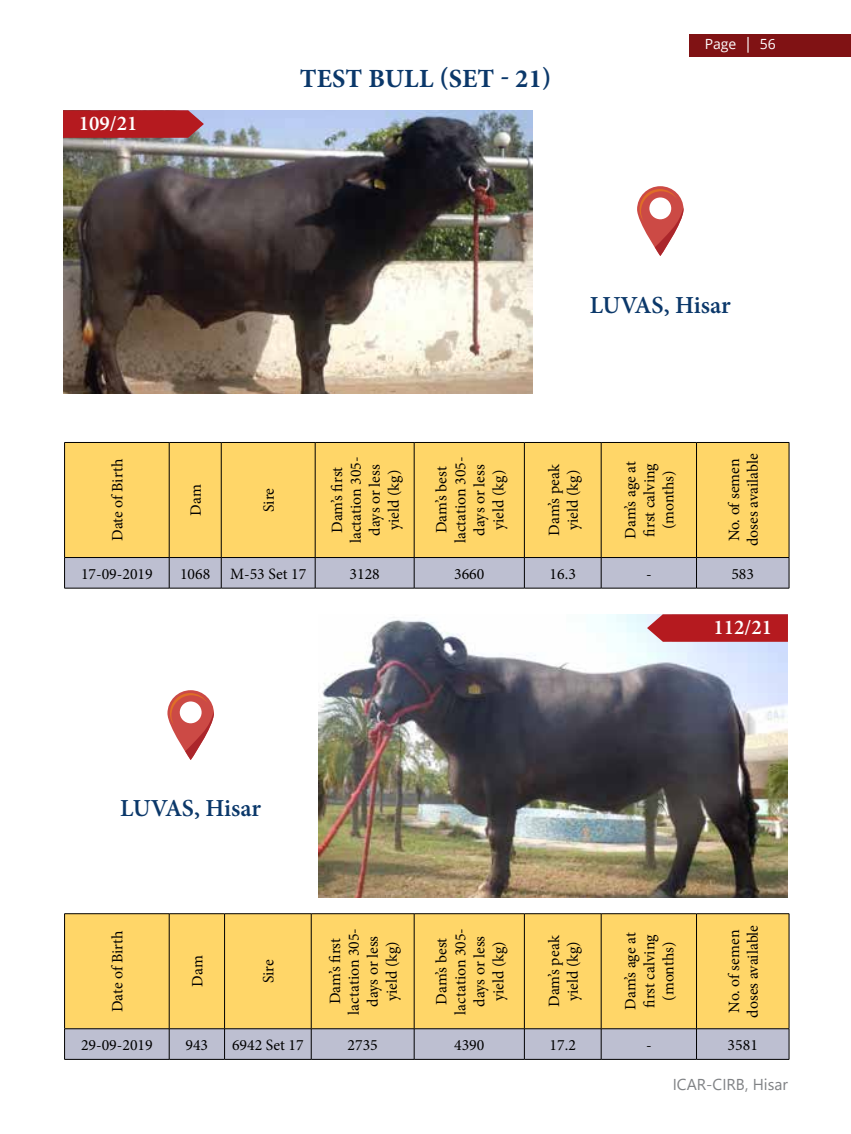
<style>
.page{position:relative;width:851px;height:1134px;background:#fff}
.page>*{position:absolute;margin:0;border:0;box-sizing:border-box;transform-origin:0 0}
.t1{font:700 26.25px "Minion Pro";letter-spacing:.01em;color:#0b386a}
.t2{font:600 24.5px "Minion Pro";letter-spacing:-.01em;color:#0b386a}
.t3{font:600 21px "Minion Pro";color:#fff}
.t4{font:15.75px/18.9px "Minion Pro";color:#000;text-align:center}
.t5{font:15.75px "Segoe UI";color:#808285}
.t6{font:14px "Open Sans";color:#fff}
.s1{font-size:15.75px}
</style>
<div class="page">
<div style="left:689px;top:34px;width:161px;height:23px;background:#801214"></div>
<svg style="left:167px;top:690px;width:47px;height:70px"></svg>
<svg style="left:170px;top:693px;width:44px;height:67px"></svg>
<svg style="left:637px;top:186px;width:46px;height:70px"></svg>
<svg style="left:639px;top:189px;width:44px;height:67px"></svg>
<img style="left:318px;top:614px;width:470px;height:284px">
<img style="left:63px;top:110px;width:469px;height:284px">
<svg style="left:63px;top:110px;width:141px;height:28px"></svg>
<svg style="left:647px;top:614px;width:141px;height:28px"></svg>
<div style="left:65px;top:443px;width:723px;height:114px;background:#ffd668"></div>
<div style="left:65px;top:558px;width:723px;height:30px;background:#bdbfd1"></div>
<hr style="left:64px;top:442px;width:105px;height:1px;background:#000">
<hr style="left:64px;top:443px;width:1px;height:114px;background:#000">
<hr style="left:169px;top:442px;width:52px;height:1px;background:#000">
<hr style="left:169px;top:443px;width:1px;height:114px;background:#000">
<hr style="left:221px;top:442px;width:94px;height:1px;background:#000">
<hr style="left:221px;top:443px;width:1px;height:114px;background:#000">
<hr style="left:315px;top:442px;width:99px;height:1px;background:#000">
<hr style="left:315px;top:443px;width:1px;height:114px;background:#000">
<hr style="left:414px;top:442px;width:110px;height:1px;background:#000">
<hr style="left:414px;top:443px;width:1px;height:114px;background:#000">
<hr style="left:524px;top:442px;width:77px;height:1px;background:#000">
<hr style="left:524px;top:443px;width:1px;height:114px;background:#000">
<hr style="left:601px;top:442px;width:95px;height:1px;background:#000">
<hr style="left:601px;top:443px;width:1px;height:114px;background:#000">
<hr style="left:696px;top:442px;width:93px;height:1px;background:#000">
<hr style="left:696px;top:443px;width:1px;height:114px;background:#000">
<hr style="left:788px;top:443px;width:1px;height:114px;background:#000">
<hr style="left:64px;top:557px;width:105px;height:1px;background:#000">
<hr style="left:64px;top:558px;width:1px;height:30px;background:#000">
<hr style="left:169px;top:557px;width:52px;height:1px;background:#000">
<hr style="left:169px;top:558px;width:1px;height:30px;background:#000">
<hr style="left:221px;top:557px;width:94px;height:1px;background:#000">
<hr style="left:221px;top:558px;width:1px;height:30px;background:#000">
<hr style="left:315px;top:557px;width:99px;height:1px;background:#000">
<hr style="left:315px;top:558px;width:1px;height:30px;background:#000">
<hr style="left:414px;top:557px;width:110px;height:1px;background:#000">
<hr style="left:414px;top:558px;width:1px;height:30px;background:#000">
<hr style="left:524px;top:557px;width:77px;height:1px;background:#000">
<hr style="left:524px;top:558px;width:1px;height:30px;background:#000">
<hr style="left:601px;top:557px;width:95px;height:1px;background:#000">
<hr style="left:601px;top:558px;width:1px;height:30px;background:#000">
<hr style="left:696px;top:557px;width:93px;height:1px;background:#000">
<hr style="left:696px;top:558px;width:1px;height:30px;background:#000">
<hr style="left:788px;top:558px;width:1px;height:30px;background:#000">
<hr style="left:64px;top:588px;width:105px;height:1px;background:#000">
<hr style="left:169px;top:588px;width:52px;height:1px;background:#000">
<hr style="left:221px;top:588px;width:94px;height:1px;background:#000">
<hr style="left:315px;top:588px;width:99px;height:1px;background:#000">
<hr style="left:414px;top:588px;width:110px;height:1px;background:#000">
<hr style="left:524px;top:588px;width:77px;height:1px;background:#000">
<hr style="left:601px;top:588px;width:95px;height:1px;background:#000">
<hr style="left:696px;top:588px;width:93px;height:1px;background:#000">
<div style="left:65px;top:914px;width:723px;height:114px;background:#ffd668"></div>
<svg style="left:65px;top:1029px;width:723px;height:30px"></svg>
<hr style="left:64px;top:913px;width:105px;height:1px;background:#000">
<hr style="left:64px;top:914px;width:1px;height:115px;background:#000">
<hr style="left:169px;top:913px;width:55px;height:1px;background:#000">
<hr style="left:169px;top:914px;width:1px;height:115px;background:#000">
<hr style="left:224px;top:913px;width:87px;height:1px;background:#000">
<hr style="left:224px;top:914px;width:1px;height:115px;background:#000">
<hr style="left:311px;top:913px;width:103px;height:1px;background:#000">
<hr style="left:311px;top:914px;width:1px;height:115px;background:#000">
<hr style="left:414px;top:913px;width:110px;height:1px;background:#000">
<hr style="left:414px;top:914px;width:1px;height:115px;background:#000">
<hr style="left:524px;top:913px;width:77px;height:1px;background:#000">
<hr style="left:524px;top:914px;width:1px;height:115px;background:#000">
<hr style="left:601px;top:913px;width:95px;height:1px;background:#000">
<hr style="left:601px;top:914px;width:1px;height:115px;background:#000">
<hr style="left:696px;top:913px;width:93px;height:1px;background:#000">
<hr style="left:696px;top:914px;width:1px;height:115px;background:#000">
<hr style="left:788px;top:914px;width:1px;height:115px;background:#000">
<hr style="left:64px;top:1028px;width:105px;height:1px;background:#000">
<hr style="left:64px;top:1029px;width:1px;height:30px;background:#000">
<hr style="left:169px;top:1028px;width:55px;height:1px;background:#000">
<hr style="left:169px;top:1029px;width:1px;height:30px;background:#000">
<hr style="left:224px;top:1028px;width:87px;height:1px;background:#000">
<hr style="left:224px;top:1029px;width:1px;height:30px;background:#000">
<hr style="left:311px;top:1028px;width:103px;height:1px;background:#000">
<hr style="left:311px;top:1029px;width:1px;height:30px;background:#000">
<hr style="left:414px;top:1028px;width:110px;height:1px;background:#000">
<hr style="left:414px;top:1029px;width:1px;height:30px;background:#000">
<hr style="left:524px;top:1028px;width:77px;height:1px;background:#000">
<hr style="left:524px;top:1029px;width:1px;height:30px;background:#000">
<hr style="left:601px;top:1028px;width:95px;height:1px;background:#000">
<hr style="left:601px;top:1029px;width:1px;height:30px;background:#000">
<hr style="left:696px;top:1028px;width:93px;height:1px;background:#000">
<hr style="left:696px;top:1029px;width:1px;height:30px;background:#000">
<hr style="left:788px;top:1029px;width:1px;height:30px;background:#000">
<hr style="left:64px;top:1059px;width:105px;height:1px;background:#000">
<hr style="left:169px;top:1059px;width:55px;height:1px;background:#000">
<hr style="left:224px;top:1059px;width:87px;height:1px;background:#000">
<hr style="left:311px;top:1059px;width:103px;height:1px;background:#000">
<hr style="left:414px;top:1059px;width:110px;height:1px;background:#000">
<hr style="left:524px;top:1059px;width:77px;height:1px;background:#000">
<hr style="left:601px;top:1059px;width:95px;height:1px;background:#000">
<hr style="left:696px;top:1059px;width:93px;height:1px;background:#000">
<h3 class="t3" style="left:79px;top:109px;width:60px">109/21</h3>
<h1 class="t1" style="left:300px;top:60px;width:253px">TEST BULL (SET - 21)</h1>
<p class="t6" style="left:704px;top:35px;width:72px">Page <span class="s1">|</span> 56</p>
<p class="t4" style="left:108px;top:541px;width:84px;rotate:-90deg">Date of Birth</p>
<p class="t4" style="left:186px;top:516px;width:33px;rotate:-90deg">Dam</p>
<p class="t4" style="left:259px;top:512px;width:25px;rotate:-90deg">Sire</p>
<h2 class="t2" style="left:589px;top:288px;width:142px">LUVAS, Hisar</h2>
<p class="t4" style="left:327px;top:543px;width:88px;rotate:-90deg">Dam’s first lactation 305- days or less yield (kg)</p>
<p class="t4" style="left:432px;top:543px;width:88px;rotate:-90deg">Dam’s best lactation 305- days or less yield (kg)</p>
<p class="t4" style="left:544px;top:536px;width:73px;rotate:-90deg">Dam’s peak yield (kg)</p>
<p class="t4" style="left:621px;top:539px;width:79px;rotate:-90deg">Dam’s age at first calving (months)</p>
<p class="t4" style="left:724px;top:546px;width:94px;rotate:-90deg">No. of semen doses available</p>
<p class="t4" style="left:81px;top:564px;width:73px">17-09-2019</p>
<p class="t4" style="left:180px;top:564px;width:32px">1068</p>
<p class="t4" style="left:230px;top:564px;width:78px">M-53 Set 17</p>
<p class="t4" style="left:349px;top:564px;width:32px">3128</p>
<p class="t4" style="left:454px;top:564px;width:32px">3660</p>
<p class="t4" style="left:549px;top:564px;width:28px">16.3</p>
<p class="t4" style="left:646px;top:564px;width:7px">-</p>
<p class="t4" style="left:731px;top:564px;width:24px">583</p>
<h3 class="t3" style="left:713px;top:613px;width:60px">112/21</h3>
<h2 class="t2" style="left:120px;top:792px;width:142px">LUVAS, Hisar</h2>
<p class="t4" style="left:108px;top:1012px;width:84px;rotate:-90deg">Date of Birth</p>
<p class="t4" style="left:188px;top:987px;width:33px;rotate:-90deg">Dam</p>
<p class="t4" style="left:259px;top:983px;width:25px;rotate:-90deg">Sire</p>
<p class="t4" style="left:325px;top:1015px;width:88px;rotate:-90deg">Dam’s first lactation 305- days or less yield (kg)</p>
<p class="t4" style="left:432px;top:1015px;width:88px;rotate:-90deg">Dam’s best lactation 305- days or less yield (kg)</p>
<p class="t4" style="left:544px;top:1007px;width:73px;rotate:-90deg">Dam’s peak yield (kg)</p>
<p class="t4" style="left:621px;top:1010px;width:79px;rotate:-90deg">Dam’s age at first calving (months)</p>
<p class="t4" style="left:724px;top:1018px;width:94px;rotate:-90deg">No. of semen doses available</p>
<p class="t4" style="left:81px;top:1035px;width:73px">29-09-2019</p>
<p class="t4" style="left:185px;top:1035px;width:24px">943</p>
<p class="t4" style="left:232px;top:1035px;width:73px">6942 Set 17</p>
<p class="t4" style="left:347px;top:1035px;width:32px">2735</p>
<p class="t4" style="left:454px;top:1035px;width:32px">4390</p>
<p class="t4" style="left:549px;top:1035px;width:28px">17.2</p>
<p class="t4" style="left:646px;top:1035px;width:7px">-</p>
<p class="t4" style="left:727px;top:1035px;width:32px">3581</p>
<p class="t5" style="left:672px;top:1069px;width:117px">ICAR-CIRB, Hisar</p>
</div>
